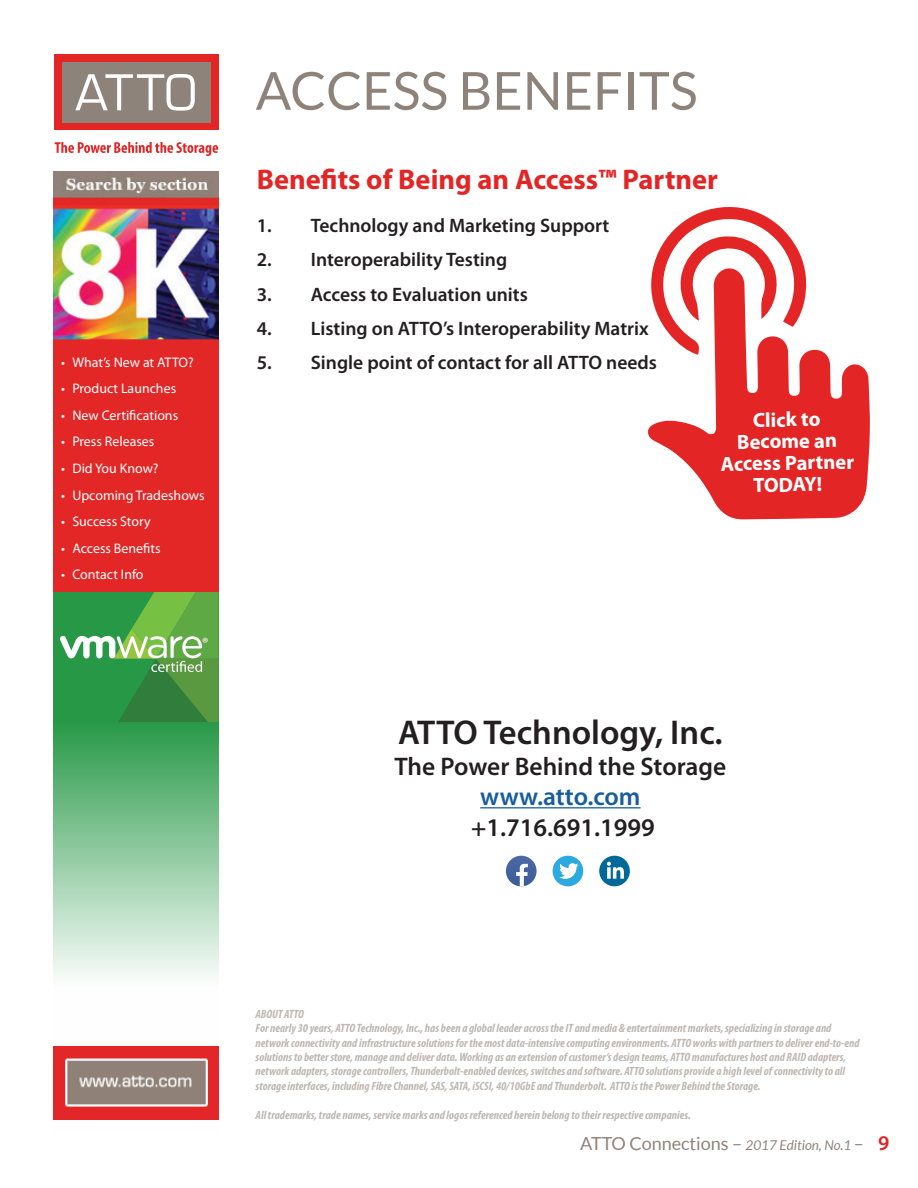
<style>
.page{position:relative;width:918px;height:1188px;background:#fff}
.page>*{position:absolute;margin:0;border:0;box-sizing:border-box;transform-origin:0 0}
.t1{font:52.5px "Lato";color:#8e837a}
.t2{font:600 34.5px "Myriad Pro";color:#231f20}
.t3{font:700 28.5px "Myriad Pro";color:#e32525}
.t4{font:600 25.5px "Myriad Pro";color:#231f20}
.t5{font:600 25.5px "Myriad Pro";color:#175d9e}
.t6{font:700 20.55px/21.8px "Myriad Pro";color:#fff;text-align:center}
.t7{font:600 19.5px "Myriad Pro";color:#231f20}
.t8{font:18px "Lato";color:#8e837a}
.t9{font:15px "Myriad Pro";color:#fff}
.t10{font:13.95px "Myriad Pro";color:#fff}
.t11{font:italic 700 condensed 12px/14.4px "Myriad Pro";color:#bfb7b1}
.s1{font-style:italic;font-size:13.5px}
.s2{font-family:"Myriad Pro";font-weight:600;font-size:21px;color:#e32525}
</style>
<div class="page">
<svg style="left:53px;top:722px;width:165px;height:256px"></svg>
<img style="left:53px;top:1046px;width:165px;height:74px">
<div style="left:53px;top:591px;width:165px;height:131px;background:#269846"></div>
<svg style="left:60px;top:591px;width:158px;height:131px"></svg>
<img style="left:53px;top:172px;width:165px;height:419px">
<div style="left:54px;top:54px;width:165px;height:76px;background:#e32525"></div>
<div style="left:62px;top:62px;width:149px;height:60px;background:#8e837a"></div>
<svg style="left:75px;top:74px;width:120px;height:37px"></svg>
<svg style="left:55px;top:142px;width:163px;height:14px"></svg>
<svg style="left:648px;top:349px;width:222px;height:170px;fill:#e32525"></svg>
<svg style="left:649px;top:207px;width:163px;height:148px"></svg>
<hr style="left:480px;top:807px;width:161px;height:1px;background:#175d9e">
<svg style="left:506px;top:856px;width:31px;height:30px"></svg>
<svg style="left:516px;top:864px;width:12px;height:22px"></svg>
<div style="left:599px;top:856px;width:31px;height:30px;background:#006998;border-radius:50%"></div>
<svg style="left:607px;top:862px;width:17px;height:17px"></svg>
<div style="left:553px;top:856px;width:30px;height:30px;background:#2aaae1;border-radius:50%"></div>
<svg style="left:559px;top:863px;width:19px;height:16px"></svg>
<p class="t10" style="left:61px;top:354px;width:134px">• What’s New at ATTO?</p>
<p class="t10" style="left:61px;top:380px;width:117px">• Product Launches</p>
<p class="t10" style="left:61px;top:407px;width:119px">• New Certifications</p>
<p class="t10" style="left:61px;top:433px;width:95px">• Press Releases</p>
<p class="t10" style="left:61px;top:460px;width:99px">• Did You Know?</p>
<p class="t10" style="left:61px;top:486px;width:145px">• Upcoming Tradeshows</p>
<p class="t10" style="left:61px;top:513px;width:91px">• Success Story</p>
<p class="t10" style="left:61px;top:539px;width:101px">• Access Benefits</p>
<p class="t10" style="left:61px;top:566px;width:84px">• Contact Info</p>
<p class="t9" style="left:202px;top:633px;width:8px">®</p>
<h1 class="t1" style="left:256px;top:62px;width:444px">ACCESS BENEFITS</h1>
<h3 class="t3" style="left:257px;top:161px;width:463px">Benefits of Being an Access™ Partner</h3>
<h3 class="t7" style="left:257px;top:213px;width:354px">1. Technology and Marketing Support</h3>
<h3 class="t7" style="left:257px;top:247px;width:252px">2. Interoperability Testing</h3>
<h3 class="t7" style="left:257px;top:282px;width:273px">3. Access to Evaluation units</h3>
<h3 class="t7" style="left:257px;top:316px;width:394px">4. Listing on ATTO’s Interoperability Matrix</h3>
<h3 class="t7" style="left:257px;top:351px;width:402px">5. Single point of contact for all ATTO needs</h3>
<h3 class="t6" style="left:720px;top:409px;width:135px;rotate:-1deg">Click to<br>Become an<br>Access Partner<br>TODAY!</h3>
<h2 class="t2" style="left:398px;top:711px;width:326px">ATTO Technology, Inc.</h2>
<h3 class="t4" style="left:394px;top:750px;width:333px">The Power Behind the Storage</h3>
<h3 class="t5" style="left:480px;top:780px;width:162px">www.atto.com</h3>
<h3 class="t4" style="left:471px;top:811px;width:185px">+1.716.691.1999</h3>
<p class="t11" style="left:256px;top:1006px;width:605px">ABOUT ATTO<br>For nearly 30 years, ATTO Technology, Inc., has been a global leader across the IT and media &amp; entertainment markets, specializing in storage and network connectivity and infrastructure solutions for the most data-intensive computing environments. ATTO works with partners to deliver end-to-end solutions to better store, manage and deliver data. Working as an extension of customer’s design teams, ATTO manufactures host and RAID adapters, network adapters, storage controllers, Thunderbolt-enabled devices, switches and software. ATTO solutions provide a high level of connectivity to all storage interfaces, including Fibre Channel, SAS, SATA, iSCSI, 40/10GbE and Thunderbolt. ATTO is the Power Behind the Storage.</p>
<p class="t11" style="left:256px;top:1107px;width:437px">All trademarks, trade names, service marks and logos referenced herein belong to their respective companies.</p>
<h3 class="t8" style="left:580px;top:1133px;width:311px">ATTO Connections – <span class="s1">2017 Edition, No.1</span> – <span class="s2">9</span></h3>
</div>
